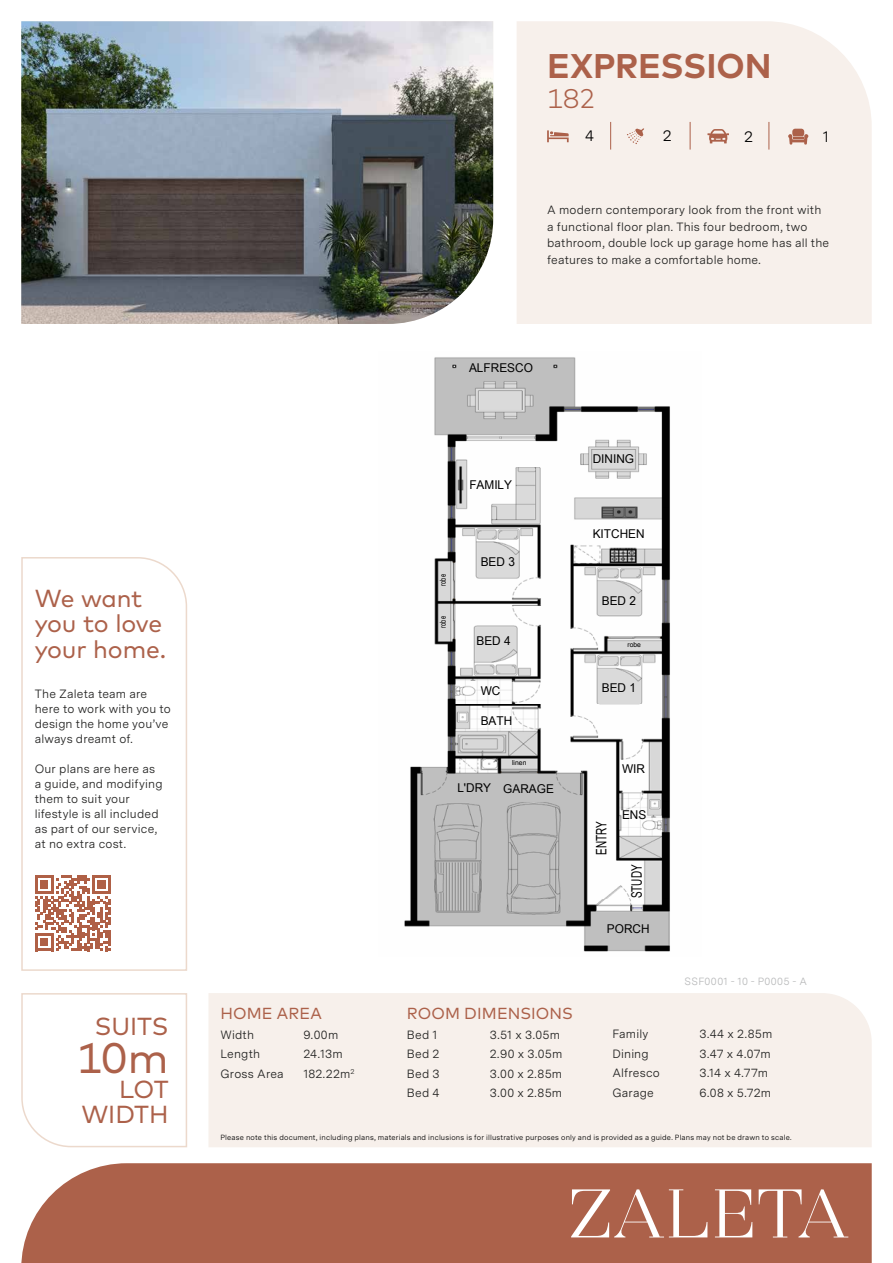
<style>
.page{position:relative;width:893px;height:1263px;background:#fff}
.page>*{position:absolute;margin:0;border:0;box-sizing:border-box;transform-origin:0 0}
.t1{font:42.75px "Mark";color:#ac614a}
.t2{font:700 34.2px "Mark";color:#ac614a}
.t3{font:300 27px "Mark";color:#ac614a}
.t4{font:24.6px/25.5px "Mark";letter-spacing:-.01em;color:#ac614a}
.t5{font:16.05px "Mark";letter-spacing:.005em;color:#ac614a}
.t6{font:15.3px "Messina Sans";color:#000}
.t7{font:14.4px "Arial Narrow";color:#000;scale:.84 1}
.t8{font:12.15px "Arial Narrow";color:#000;scale:1.19 1}
.t9{font:12px/15px "Messina Sans";letter-spacing:.015em;color:#242423}
.t10{font:10.5px "Messina Sans";letter-spacing:.03em;color:#b9babb}
.t11{font:8.25px "Arial Narrow";color:#000;scale:.84 1}
.t12{font:7.5px "Messina Sans";letter-spacing:.025em;color:#000}
.t13{font:6.9px "Arial Narrow";color:#000;scale:1.19 1}
</style>
<div class="page">
<div style="left:517px;top:21px;width:355px;height:303px;background:#f7f0eb"></div>
<svg style="left:21px;top:993px;width:166px;height:155px"></svg>
<svg style="left:21px;top:557px;width:166px;height:414px"></svg>
<div style="left:208px;top:993px;width:664px;height:154px;background:#f7f0eb"></div>
<div style="left:21px;top:1163px;width:851px;height:100px;background:#ac614a"></div>
<svg style="left:571px;top:1189px;width:277px;height:48px;background:#bb7e6b"></svg>
<svg style="left:35px;top:875px;width:76px;height:76px"></svg>
<img style="left:21px;top:21px;width:472px;height:303px">
<img style="left:404px;top:357px;width:266px;height:595px">
<svg style="left:547px;top:130px;width:22px;height:12px"></svg>
<svg style="left:627px;top:128px;width:17px;height:16px"></svg>
<svg style="left:707px;top:129px;width:22px;height:14px"></svg>
<svg style="left:610px;top:122px;width:1px;height:28px"></svg>
<svg style="left:690px;top:122px;width:1px;height:28px"></svg>
<svg style="left:768px;top:122px;width:1px;height:28px"></svg>
<svg style="left:788px;top:129px;width:20px;height:16px"></svg>
<h3 class="t4" style="left:35px;top:585px;width:133px">We want you to love your home.</h3>
<p class="t9" style="left:35px;top:686px;width:138px">The Zaleta team are here to work with you to design the home you’ve always dreamt of.</p>
<p class="t9" style="left:35px;top:761px;width:129px">Our plans are here as a guide, and modifying them to suit your lifestyle is all included as part of our service, at no extra cost.</p>
<h3 class="t4" style="left:95px;top:1014px;width:75px">SUITS</h3>
<h1 class="t1" style="left:77px;top:1031px;width:93px">10m</h1>
<h3 class="t4" style="left:81px;top:1076px;width:89px;line-height:24.6px;text-align:right">LOT<br>WIDTH</h3>
<h2 class="t2" style="left:547px;top:44px;width:226px">EXPRESSION</h2>
<h3 class="t3" style="left:547px;top:82px;width:50px">182</h3>
<p class="t6" style="left:585px;top:125px;width:10px">4</p>
<p class="t6" style="left:663px;top:125px;width:10px">2</p>
<p class="t6" style="left:744px;top:125px;width:10px">2</p>
<p class="t6" style="left:823px;top:125px;width:8px">1</p>
<h3 class="t5" style="left:220px;top:1003px;width:103px">HOME AREA</h3>
<p class="t9" style="left:220px;top:1026px;width:35px">Width</p>
<p class="t9" style="left:303px;top:1026px;width:36px">9.00m</p>
<p class="t9" style="left:220px;top:1046px;width:41px">Length</p>
<p class="t9" style="left:303px;top:1046px;width:41px">24.13m</p>
<p class="t9" style="left:220px;top:1065px;width:65px">Gross Area</p>
<p class="t9" style="left:303px;top:1065px;width:53px">182.22m<sup>2</sup></p>
<p class="t9" style="left:547px;top:201px;width:284px;line-height:16.5px">A modern contemporary look from the front with a functional floor plan. This four bedroom, two bathroom, double lock up garage home has all the features to make a comfortable home.</p>
<p class="t8" style="left:469px;top:359px;width:55px">ALFRESCO</p>
<p class="t8" style="left:469px;top:476px;width:37px">FAMILY</p>
<p class="t11" style="left:437px;top:585px;width:15px;rotate:-90deg">robe</p>
<p class="t11" style="left:437px;top:628px;width:15px;rotate:-90deg">robe</p>
<p class="t8" style="left:481px;top:553px;width:30px">BED 3</p>
<p class="t8" style="left:476px;top:631px;width:30px">BED 4</p>
<p class="t8" style="left:481px;top:682px;width:18px">WC</p>
<p class="t8" style="left:481px;top:712px;width:28px">BATH</p>
<p class="t8" style="left:457px;top:779px;width:30px">L'DRY</p>
<p class="t13" style="left:512px;top:758px;width:14px">linen</p>
<p class="t8" style="left:503px;top:780px;width:44px">GARAGE</p>
<p class="t8" style="left:593px;top:449px;width:36px">DINING</p>
<p class="t8" style="left:593px;top:525px;width:45px">KITCHEN</p>
<p class="t8" style="left:602px;top:592px;width:30px">BED 2</p>
<p class="t13" style="left:627px;top:640px;width:13px">robe</p>
<p class="t8" style="left:602px;top:679px;width:30px">BED 1</p>
<p class="t7" style="left:591px;top:855px;width:42px;rotate:-90deg">ENTRY</p>
<p class="t8" style="left:622px;top:760px;width:21px">WIR</p>
<p class="t8" style="left:622px;top:806px;width:22px">ENS</p>
<p class="t7" style="left:626px;top:898px;width:42px;rotate:-90deg">STUDY</p>
<p class="t8" style="left:607px;top:920px;width:37px">PORCH</p>
<p class="t10" style="left:685px;top:974px;width:124px">SSF0001 - 10 - P0005 - A</p>
<h3 class="t5" style="left:407px;top:1003px;width:168px">ROOM DIMENSIONS</h3>
<p class="t9" style="left:407px;top:1026px;width:32px">Bed 1</p>
<p class="t9" style="left:490px;top:1026px;width:72px">3.51 x 3.05m</p>
<p class="t9" style="left:407px;top:1046px;width:34px">Bed 2</p>
<p class="t9" style="left:490px;top:1046px;width:74px">2.90 x 3.05m</p>
<p class="t9" style="left:407px;top:1065px;width:34px">Bed 3</p>
<p class="t9" style="left:490px;top:1065px;width:74px">3.00 x 2.85m</p>
<p class="t9" style="left:407px;top:1085px;width:34px">Bed 4</p>
<p class="t9" style="left:490px;top:1085px;width:74px">3.00 x 2.85m</p>
<p class="t9" style="left:612px;top:1026px;width:37px">Family</p>
<p class="t9" style="left:699px;top:1026px;width:74px">3.44 x 2.85m</p>
<p class="t9" style="left:612px;top:1046px;width:38px">Dining</p>
<p class="t9" style="left:699px;top:1046px;width:73px">3.47 x 4.07m</p>
<p class="t9" style="left:612px;top:1065px;width:49px">Alfresco</p>
<p class="t9" style="left:699px;top:1065px;width:70px">3.14 x 4.77m</p>
<p class="t9" style="left:612px;top:1085px;width:43px">Garage</p>
<p class="t9" style="left:699px;top:1085px;width:73px">6.08 x 5.72m</p>
<p class="t12" style="left:220px;top:1132px;width:573px">Please note this document, including plans, materials and inclusions is for illustrative purposes only and is provided as a guide. Plans may not be drawn to scale.</p>
</div>
